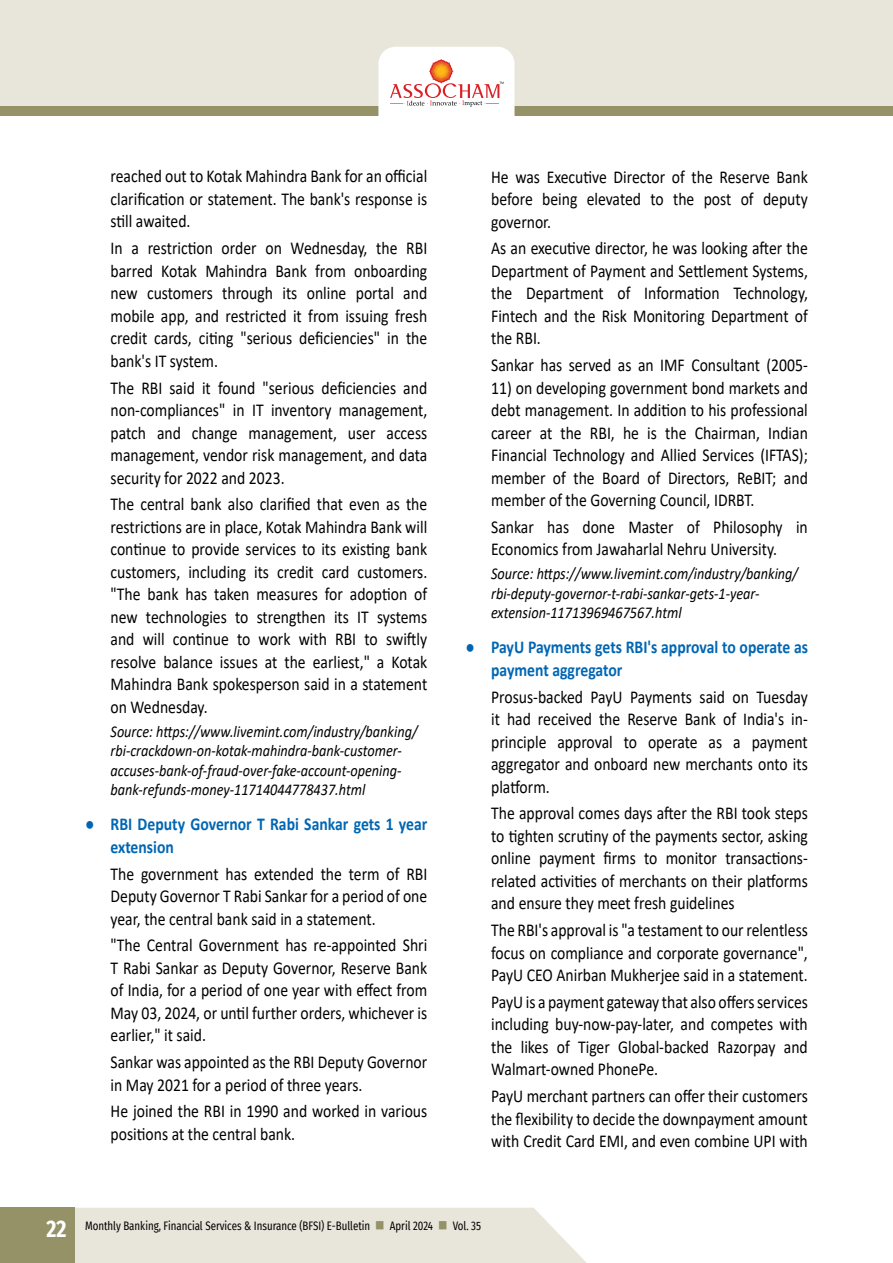
<style>
.page{position:relative;width:893px;height:1263px;background:#fff}
.page>*{position:absolute;margin:0;border:0;box-sizing:border-box;transform-origin:0 0}
.t1{font:700 24px "Fira Sans Condensed";color:#fff;scale:.9 1}
.t2{font:18.15px/22.5px "Calibri";color:#000;text-align:justify;scale:.86 1}
.t3{font:700 18.15px/22.5px "Calibri";color:#0066b3;scale:.86 1}
.t4{font:italic 16.5px/19.5px "Calibri";color:#000;scale:.86 1}
.t5{font:12px "Fira Sans Condensed";color:#000;scale:.9 1}
.s1{font-family:"Arial";font-weight:400}
.s2{color:#969268}
</style>
<div class="page">
<div style="left:74px;top:1208px;width:513px;height:55px;background:#e8e6db"></div>
<div style="left:0;top:0;width:893px;height:106px;background:#e8e6db"></div>
<div style="left:0;top:106px;width:893px;height:10px;background:#969268"></div>
<svg style="left:378px;top:47px;width:136px;height:69px;background:#f9eae7"></svg>
<div style="left:0;top:1208px;width:74px;height:55px;background:#969268"></div>
<p class="t2" style="left:111px;top:165px;width:370px">reached out to Kotak Mahindra Bank for an official clarification or statement. The bank's response is still awaited.</p>
<p class="t2" style="left:111px;top:236px;width:370px">In a restriction order on Wednesday, the RBI barred Kotak Mahindra Bank from onboarding new customers through its online portal and mobile app, and restricted it from issuing fresh credit cards, citing "serious deficiencies" in the bank's IT system.</p>
<p class="t2" style="left:111px;top:376px;width:370px">The RBI said it found "serious deficiencies and non-compliances" in IT inventory management, patch and change management, user access management, vendor risk management, and data security for 2022 and 2023.</p>
<p class="t2" style="left:111px;top:493px;width:370px">The central bank also clarified that even as the restrictions are in place, Kotak Mahindra Bank will continue to provide services to its existing bank customers, including its credit card customers. "The bank has taken measures for adoption of new technologies to strengthen its IT systems and will continue to work with RBI to swiftly resolve balance issues at the earliest," a Kotak Mahindra Bank spokesperson said in a statement on Wednesday.</p>
<p class="t4" style="left:111px;top:721px;width:358px">Source: https://www.livemint.com/industry/banking/ rbi-crackdown-on-kotak-mahindra-bank-customer&shy;accuses-bank-of-fraud-over-fake-account-opening&shy;bank-refunds-money-11714044778437.html</p>
<p class="t3" style="left:111px;top:813px;width:370px;text-indent:-26px"><span class="s1">●</span> RBI Deputy Governor T Rabi Sankar gets 1 year extension</p>
<p class="t2" style="left:111px;top:862px;width:370px">The government has extended the term of RBI Deputy Governor T Rabi Sankar for a period of one year, the central bank said in a statement.</p>
<p class="t2" style="left:111px;top:934px;width:370px">"The Central Government has re-appointed Shri T Rabi Sankar as Deputy Governor, Reserve Bank of India, for a period of one year with effect from May 03, 2024, or until further orders, whichever is earlier," it said.</p>
<p class="t2" style="left:111px;top:1050px;width:370px">Sankar was appointed as the RBI Deputy Governor in May 2021 for a period of three years.</p>
<p class="t2" style="left:111px;top:1100px;width:370px">He joined the RBI in 1990 and worked in various positions at the central bank.</p>
<p class="t2" style="left:491px;top:165px;width:370px">He was Executive Director of the Reserve Bank before being elevated to the post of deputy governor.</p>
<p class="t2" style="left:491px;top:237px;width:370px">As an executive director, he was looking after the Department of Payment and Settlement Systems, the Department of Information Technology, Fintech and the Risk Monitoring Department of the RBI.</p>
<p class="t2" style="left:491px;top:353px;width:370px">Sankar has served as an IMF Consultant (2005-</p>
<p class="t2" style="left:491px;top:376px;width:370px">11) on developing government bond markets and debt management. In addition to his professional career at the RBI, he is the Chairman, Indian Financial Technology and Allied Services (IFTAS); member of the Board of Directors, ReBIT; and member of the Governing Council, IDRBT.</p>
<p class="t2" style="left:491px;top:515px;width:370px">Sankar has done Master of Philosophy in<br>Economics from Jawaharlal Nehru University.</p>
<p class="t4" style="left:491px;top:563px;width:358px">Source: https://www.livemint.com/industry/banking/ rbi-deputy-governor-t-rabi-sankar-gets-1-year&shy;extension-11713969467567.html</p>
<p class="t3" style="left:491px;top:636px;width:370px;text-indent:-26px"><span class="s1">●</span> PayU Payments gets RBI's approval to operate as payment aggregator</p>
<p class="t2" style="left:491px;top:685px;width:370px">Prosus-backed PayU Payments said on Tuesday it had received the Reserve Bank of India's in&shy;principle approval to operate as a payment aggregator and onboard new merchants onto its platform.</p>
<p class="t2" style="left:491px;top:802px;width:370px">The approval comes days after the RBI took steps to tighten scrutiny of the payments sector, asking online payment firms to monitor transactions&shy;related activities of merchants on their platforms and ensure they meet fresh guidelines</p>
<p class="t2" style="left:491px;top:918px;width:370px">The RBI's approval is "a testament to our relentless focus on compliance and corporate governance", PayU CEO Anirban Mukherjee said in a statement.</p>
<p class="t2" style="left:491px;top:990px;width:370px">PayU is a payment gateway that also offers services including buy-now-pay-later, and competes with the likes of Tiger Global-backed Razorpay and Walmart-owned PhonePe.</p>
<p class="t2" style="left:491px;top:1084px;width:370px">PayU merchant partners can offer their customers the flexibility to decide the downpayment amount with Credit Card EMI, and even combine UPI with</p>
<h1 class="t1" style="left:47px;top:1208px;width:24px">22</h1>
<p class="t5" style="left:85px;top:1217px;width:442px">Monthly Banking, Financial Services &amp; Insurance (BFSI) E-Bulletin <span class="s2">■</span> April 2024 <span class="s2">■</span> Vol. 35</p>
</div>
